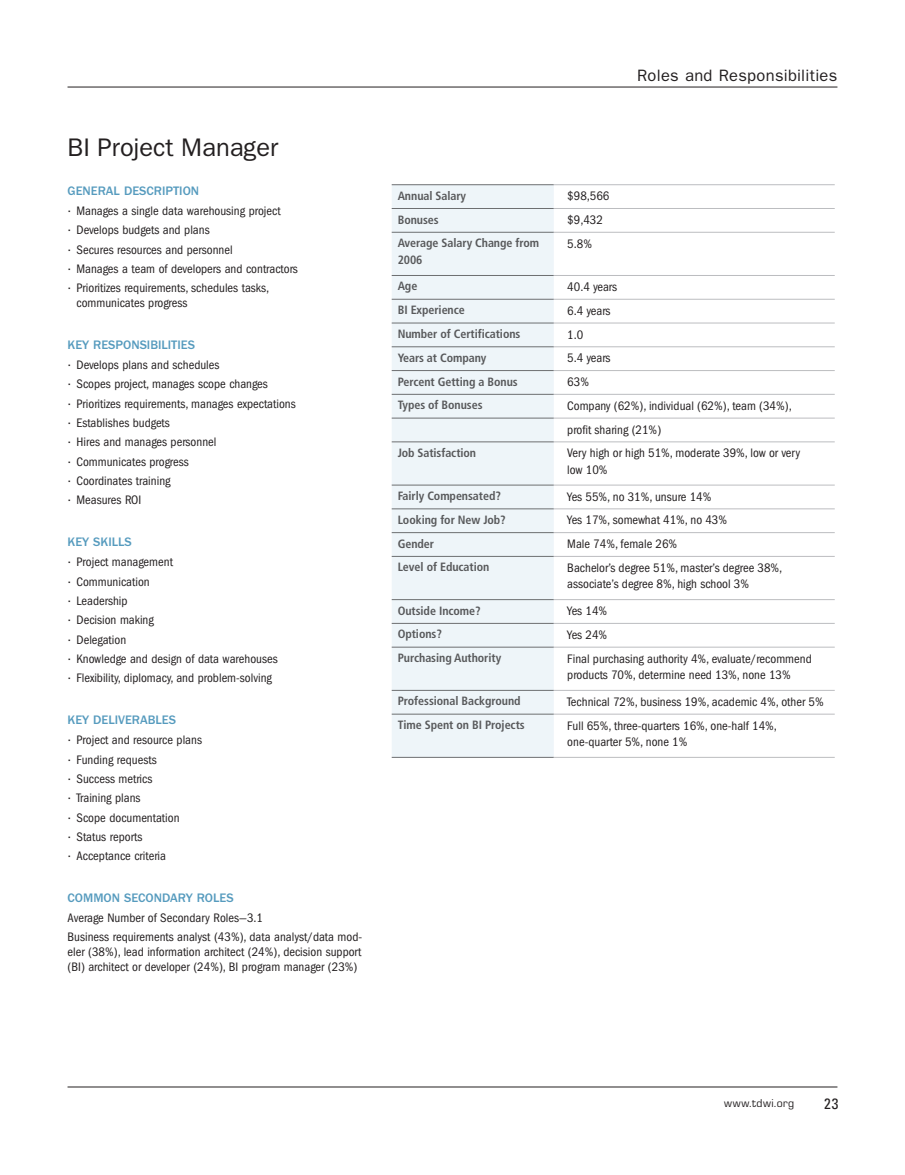
<style>
.page{position:relative;width:905px;height:1175px;background:#fff}
.page>*{position:absolute;margin:0;border:0;box-sizing:border-box;transform-origin:0 0}
.t1{font:25.5px "Franklin Gothic";color:#231f20}
.t2{font:16.5px "Franklin Gothic";letter-spacing:.02em;color:#231f20}
.t3{font:condensed 15px "Univers";color:#231f20}
.t4{font:condensed 12.75px/19.5px "Franklin Gothic";color:#231f20}
.t5{font:500 12.75px "Franklin Gothic";color:#569bbe}
.t6{font:700 condensed 12px/16.5px "Frutiger LT Std";letter-spacing:-.005em;color:#58595b}
.t7{font:10.5px "Eurostile";letter-spacing:.04em;color:#231f20}
.s1{font-weight:500;font-stretch:normal;color:#569bbe}
.s2{font-stretch:normal}
</style>
<div class="page">
<hr style="left:68px;top:1086px;width:769px;height:1px;background:#231f20">
<hr style="left:68px;top:87px;width:769px;height:1px;background:#231f20">
<div style="left:392px;top:185px;width:162px;height:572px;background:#eef5f9"></div>
<hr style="left:392px;top:184px;width:162px;height:1px;background:#6d6f71">
<hr style="left:392px;top:208px;width:162px;height:1px;background:#6d6f71">
<hr style="left:392px;top:232px;width:162px;height:1px;background:#6d6f71">
<hr style="left:392px;top:275px;width:162px;height:1px;background:#6d6f71">
<hr style="left:392px;top:299px;width:162px;height:1px;background:#6d6f71">
<hr style="left:392px;top:323px;width:162px;height:1px;background:#6d6f71">
<hr style="left:392px;top:346px;width:162px;height:1px;background:#6d6f71">
<hr style="left:392px;top:370px;width:162px;height:1px;background:#6d6f71">
<hr style="left:392px;top:394px;width:162px;height:1px;background:#6d6f71">
<hr style="left:392px;top:418px;width:162px;height:1px;background:#6d6f71">
<hr style="left:392px;top:441px;width:162px;height:1px;background:#6d6f71">
<hr style="left:392px;top:485px;width:162px;height:1px;background:#6d6f71">
<hr style="left:392px;top:508px;width:162px;height:1px;background:#6d6f71">
<hr style="left:392px;top:532px;width:162px;height:1px;background:#6d6f71">
<hr style="left:392px;top:556px;width:162px;height:1px;background:#6d6f71">
<hr style="left:392px;top:599px;width:162px;height:1px;background:#6d6f71">
<hr style="left:392px;top:623px;width:162px;height:1px;background:#6d6f71">
<hr style="left:392px;top:647px;width:162px;height:1px;background:#6d6f71">
<hr style="left:392px;top:690px;width:162px;height:1px;background:#6d6f71">
<hr style="left:392px;top:713px;width:162px;height:1px;background:#6d6f71">
<hr style="left:392px;top:757px;width:162px;height:1px;background:#6d6f71">
<hr style="left:554px;top:208px;width:280px;height:1px;background:#bcbdc0">
<hr style="left:554px;top:232px;width:280px;height:1px;background:#bcbdc0">
<hr style="left:554px;top:275px;width:280px;height:1px;background:#bcbdc0">
<hr style="left:554px;top:299px;width:280px;height:1px;background:#bcbdc0">
<hr style="left:554px;top:323px;width:280px;height:1px;background:#bcbdc0">
<hr style="left:554px;top:346px;width:280px;height:1px;background:#bcbdc0">
<hr style="left:554px;top:370px;width:280px;height:1px;background:#bcbdc0">
<hr style="left:554px;top:394px;width:280px;height:1px;background:#bcbdc0">
<hr style="left:554px;top:418px;width:280px;height:1px;background:#bcbdc0">
<hr style="left:554px;top:441px;width:280px;height:1px;background:#bcbdc0">
<hr style="left:554px;top:485px;width:280px;height:1px;background:#bcbdc0">
<hr style="left:554px;top:508px;width:280px;height:1px;background:#bcbdc0">
<hr style="left:554px;top:532px;width:280px;height:1px;background:#bcbdc0">
<hr style="left:554px;top:556px;width:280px;height:1px;background:#bcbdc0">
<hr style="left:554px;top:599px;width:280px;height:1px;background:#bcbdc0">
<hr style="left:554px;top:623px;width:280px;height:1px;background:#bcbdc0">
<hr style="left:554px;top:647px;width:280px;height:1px;background:#bcbdc0">
<hr style="left:554px;top:690px;width:280px;height:1px;background:#bcbdc0">
<hr style="left:554px;top:713px;width:280px;height:1px;background:#bcbdc0">
<hr style="left:554px;top:757px;width:280px;height:1px;background:#bcbdc0">
<hr style="left:554px;top:184px;width:280px;height:1px;background:#bcbdc0">
<h1 class="t1" style="left:68px;top:132px;width:212px">BI Project Manager</h1>
<p class="t4" style="left:68px;top:181px;width:232px"><span class="s1">GENERAL DESCRIPTION<br></span><span class="s2">·</span> Manages a single data warehousing project<br><span class="s2">·</span> Develops budgets and plans<br><span class="s2">·</span> Secures resources and personnel<br><span class="s2">·</span> Manages a team of developers and contractors <span class="s2">·</span> Prioritizes requirements, schedules tasks,</p>
<p class="t4" style="left:77px;top:293px;width:112px">communicates progress</p>
<p class="t4" style="left:68px;top:335px;width:230px"><span class="s1">KEY RESPONSIBILITIES<br></span><span class="s2">·</span> Develops plans and schedules<br><span class="s2">·</span> Scopes project, manages scope changes<br><span class="s2">·</span> Prioritizes requirements, manages expectations <span class="s2">·</span> Establishes budgets<br><span class="s2">·</span> Hires and manages personnel<br><span class="s2">·</span> Communicates progress<br><span class="s2">·</span> Coordinates training<br><span class="s2">·</span> Measures ROI</p>
<p class="t4" style="left:68px;top:532px;width:212px"><span class="s1">KEY SKILLS<br></span><span class="s2">·</span> Project management<br><span class="s2">·</span> Communication<br><span class="s2">·</span> Leadership<br><span class="s2">·</span> Decision making<br><span class="s2">·</span> Delegation<br><span class="s2">·</span> Knowledge and design of data warehouses <span class="s2">·</span> Flexibility, diplomacy, and problem-solving</p>
<p class="t4" style="left:68px;top:710px;width:136px"><span class="s1">KEY DELIVERABLES<br></span><span class="s2">·</span> Project and resource plans <span class="s2">·</span> Funding requests<br><span class="s2">·</span> Success metrics<br><span class="s2">·</span> Training plans<br><span class="s2">·</span> Scope documentation<br><span class="s2">·</span> Status reports<br><span class="s2">·</span> Acceptance criteria</p>
<p class="t5" style="left:68px;top:890px;width:168px">COMMON SECONDARY ROLES</p>
<p class="t4" style="left:68px;top:908px;width:296px">Average Number of Secondary Roles—3.1<br>Business requirements analyst (43%), data analyst/data mod-</p>
<p class="t4" style="left:68px;top:944px;width:295px;line-height:15px">eler (38%), lead information architect (24%), decision support (BI) architect or developer (24%), BI program manager (23%)</p>
<p class="t2" style="left:637px;top:66px;width:202px">Roles and Responsibilities</p>
<p class="t6" style="left:398px;top:187px;width:70px">Annual Salary</p>
<p class="t4" style="left:567px;top:186px;width:44px">$98,566</p>
<p class="t6" style="left:398px;top:211px;width:42px">Bonuses</p>
<p class="t4" style="left:567px;top:210px;width:37px">$9,432</p>
<p class="t6" style="left:398px;top:235px;width:143px">Average Salary Change from<br>2006</p>
<p class="t4" style="left:567px;top:234px;width:26px">5.8%</p>
<p class="t6" style="left:398px;top:278px;width:21px">Age</p>
<p class="t4" style="left:567px;top:277px;width:51px">40.4 years</p>
<p class="t6" style="left:398px;top:302px;width:69px">BI Experience</p>
<p class="t4" style="left:567px;top:301px;width:45px">6.4 years</p>
<p class="t6" style="left:398px;top:326px;width:124px">Number of Certifications</p>
<p class="t4" style="left:567px;top:325px;width:18px">1.0</p>
<p class="t6" style="left:398px;top:349px;width:90px">Years at Company</p>
<p class="t4" style="left:567px;top:348px;width:45px">5.4 years</p>
<p class="t6" style="left:398px;top:373px;width:121px">Percent Getting a Bonus</p>
<p class="t4" style="left:567px;top:372px;width:23px">63%</p>
<p class="t6" style="left:398px;top:397px;width:86px">Types of Bonuses</p>
<p class="t4" style="left:567px;top:394px;width:226px;line-height:23.7px">Company (62%), individual (62%), team (34%), profit sharing (21%)</p>
<p class="t6" style="left:398px;top:444px;width:80px">Job Satisfaction</p>
<p class="t4" style="left:567px;top:445px;width:234px;line-height:16.5px">Very high or high 51%, moderate 39%, low or very low 10%</p>
<p class="t6" style="left:398px;top:488px;width:105px">Fairly Compensated?</p>
<p class="t4" style="left:567px;top:487px;width:146px">Yes 55%, no 31%, unsure 14%</p>
<p class="t6" style="left:398px;top:511px;width:110px">Looking for New Job?</p>
<p class="t4" style="left:567px;top:510px;width:161px">Yes 17%, somewhat 41%, no 43%</p>
<p class="t6" style="left:398px;top:535px;width:38px">Gender</p>
<p class="t4" style="left:567px;top:534px;width:111px">Male 74%, female 26%</p>
<p class="t6" style="left:398px;top:559px;width:93px">Level of Education</p>
<p class="t4" style="left:567px;top:559px;width:216px;line-height:16.5px">Bachelor’s degree 51%, master’s degree 38%, associate’s degree 8%, high school 3%</p>
<p class="t6" style="left:398px;top:602px;width:84px">Outside Income?</p>
<p class="t4" style="left:567px;top:601px;width:41px">Yes 14%</p>
<p class="t6" style="left:398px;top:626px;width:46px">Options?</p>
<p class="t4" style="left:567px;top:625px;width:41px">Yes 24%</p>
<p class="t6" style="left:398px;top:650px;width:105px">Purchasing Authority</p>
<p class="t4" style="left:567px;top:650px;width:246px;line-height:16.5px">Final purchasing authority 4%, evaluate/recommend products 70%, determine need 13%, none 13%</p>
<p class="t6" style="left:398px;top:693px;width:124px">Professional Background</p>
<p class="t4" style="left:567px;top:692px;width:258px">Technical 72%, business 19%, academic 4%, other 5%</p>
<p class="t6" style="left:398px;top:716px;width:128px">Time Spent on BI Projects</p>
<p class="t4" style="left:567px;top:717px;width:211px;line-height:16.5px">Full 65%, three-quarters 16%, one-half 14%, one-quarter 5%, none 1%</p>
<p class="t7" style="left:724px;top:1097px;width:72px">www.tdwi.org</p>
<p class="t3" style="left:824px;top:1093px;width:16px">23</p>
</div>
